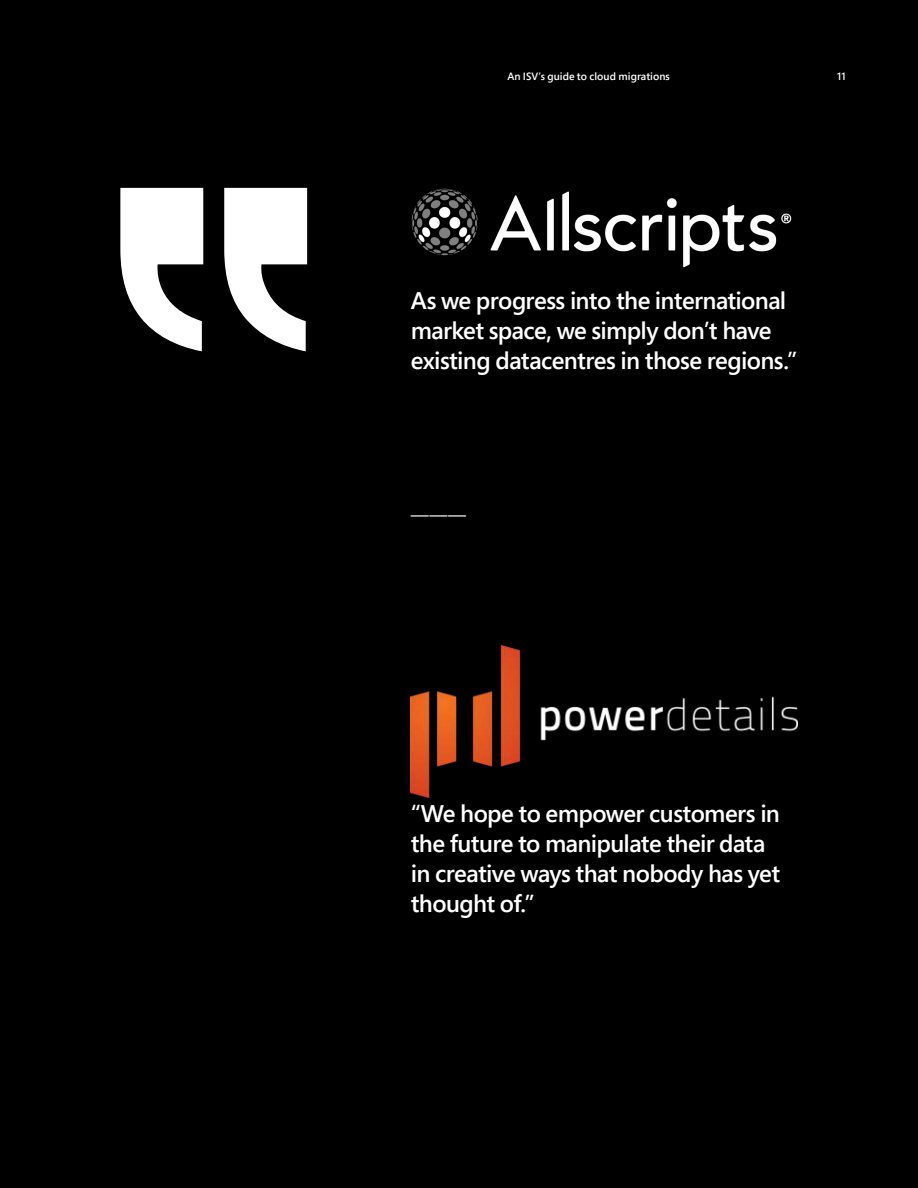
<style>
.page{position:relative;width:918px;height:1188px;background:#000}
.page>*{position:absolute;margin:0;border:0;box-sizing:border-box;transform-origin:0 0}
.t1{font:600 24px/30px "Segoe Pro";letter-spacing:-.025em;color:#fff}
.t2{font:18px "Segoe Pro";color:#fff}
.t3{font:600 10.5px "Segoe Pro";letter-spacing:.005em;color:#fff}
</style>
<div class="page">
<svg style="left:224px;top:188px;width:83px;height:163px"></svg>
<svg style="left:120px;top:188px;width:83px;height:163px"></svg>
<img style="left:411px;top:188px;width:381px;height:80px">
<img style="left:411px;top:645px;width:387px;height:153px">
<p class="t3" style="left:507px;top:69px;width:164px">An ISV’s guide to cloud migrations</p>
<p class="t3" style="left:837px;top:69px;width:10px">11</p>
<p class="t1" style="left:411px;top:285px;width:388px">As we progress into the international market space, we simply don’t have existing datacentres in those regions.”</p>
<p class="t2" style="left:411px;top:502px;width:57px">———</p>
<p class="t1" style="left:411px;top:798px;width:371px">“We hope to empower customers in the future to manipulate their data in creative ways that nobody has yet thought of.”</p>
</div>
